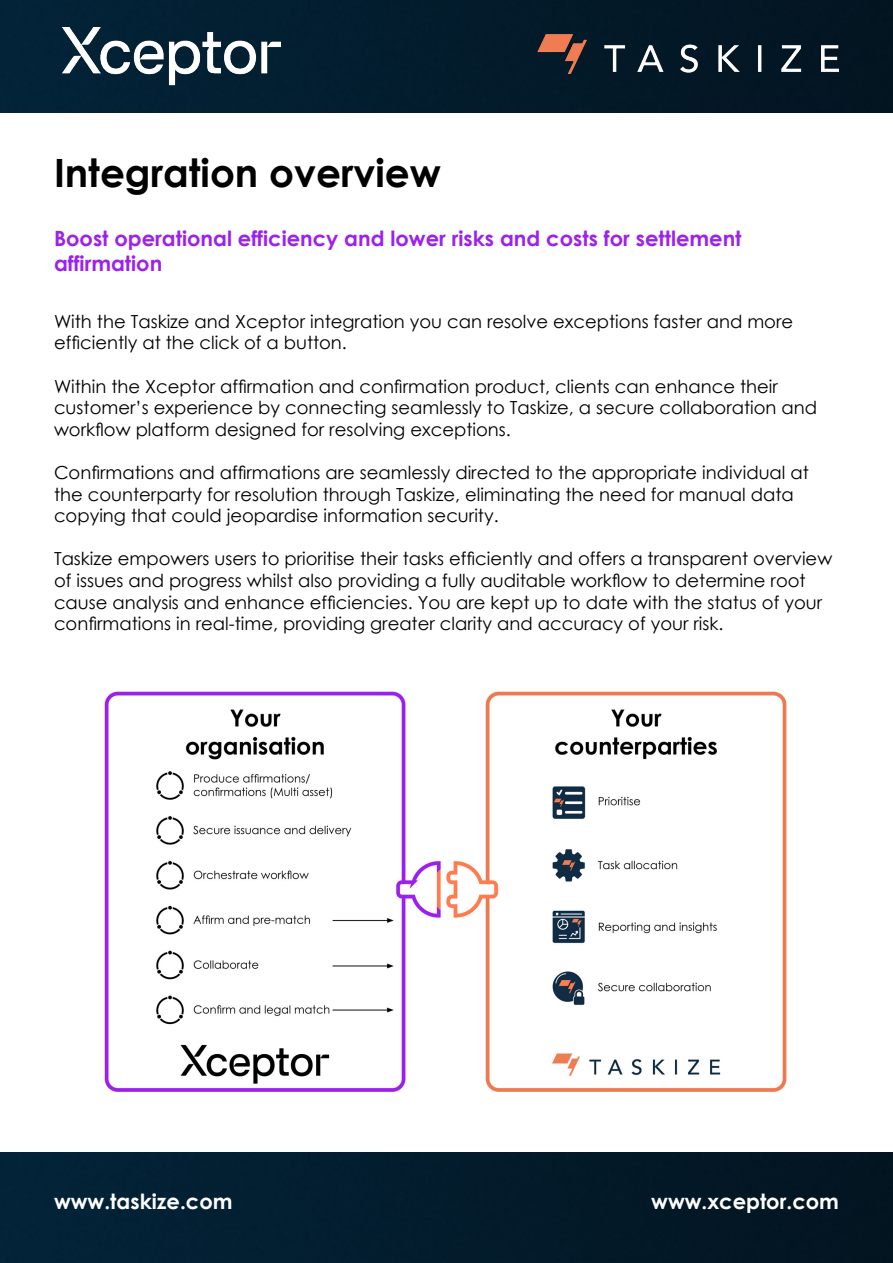
<style>
.page{position:relative;width:893px;height:1263px;background:#fff}
.page>*{position:absolute;margin:0;border:0;box-sizing:border-box;transform-origin:0 0}
.t1{font:700 39px "Century Gothic";color:#000}
.t2{font:700 21px/25.2px "Century Gothic";color:#9c21ed}
.t3{font:700 21px "Century Gothic";color:#fff}
.t4{font:18px/21.6px "Century Gothic";color:#000}
</style>
<div class="page">
<img style="left:104px;top:691px;width:683px;height:401px">
<img style="left:0;top:0;width:893px;height:113px">
<img style="left:63px;top:28px;width:218px;height:57px">
<img style="left:538px;top:34px;width:301px;height:40px">
<img style="left:0;top:1152px;width:893px;height:111px">
<h1 class="t1" style="left:54px;top:148px;width:388px">Integration overview</h1>
<p class="t2" style="left:54px;top:225px;width:689px">Boost operational efficiency and lower risks and costs for settlement affirmation</p>
<p class="t4" style="left:54px;top:310px;width:741px">With the Taskize and Xceptor integration you can resolve exceptions faster and more efficiently at the click of a button.</p>
<p class="t4" style="left:54px;top:375px;width:765px">Within the Xceptor affirmation and confirmation product, clients can enhance their customer’s experience by connecting seamlessly to Taskize, a secure collaboration and workflow platform designed for resolving exceptions.</p>
<p class="t4" style="left:54px;top:461px;width:756px">Confirmations and affirmations are seamlessly directed to the appropriate individual at the counterparty for resolution through Taskize, eliminating the need for manual data copying that could jeopardise information security.</p>
<p class="t4" style="left:54px;top:548px;width:780px">Taskize empowers users to prioritise their tasks efficiently and offers a transparent overview of issues and progress whilst also providing a fully auditable workflow to determine root cause analysis and enhance efficiencies. You are kept up to date with the status of your confirmations in real-time, providing greater clarity and accuracy of your risk.</p>
<p class="t3" style="left:54px;top:1188px;width:180px">www.taskize.com</p>
<p class="t3" style="left:651px;top:1188px;width:189px">www.xceptor.com</p>
</div>
